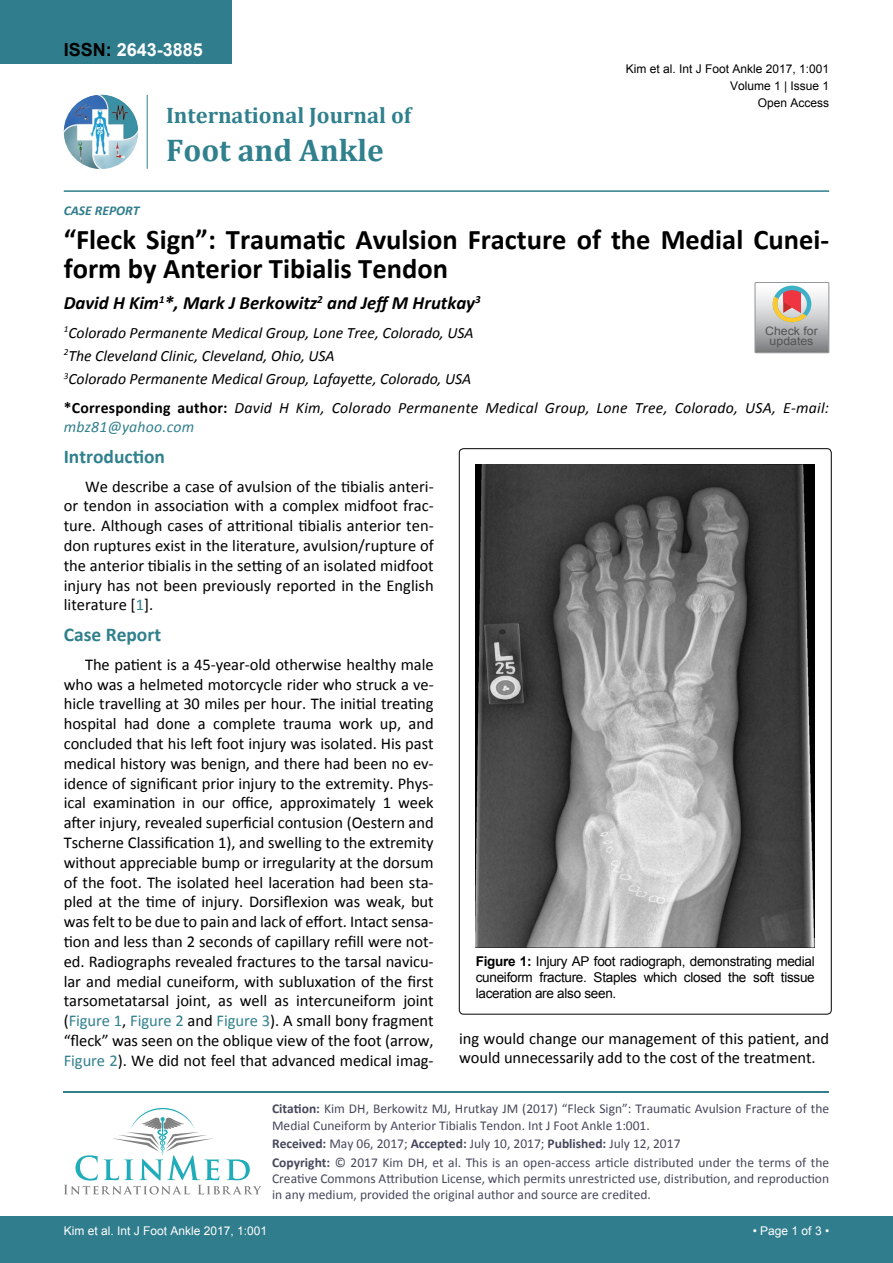
<style>
.page{position:relative;width:893px;height:1263px;background:#fff}
.page>*{position:absolute;margin:0;border:0;box-sizing:border-box;transform-origin:0 0}
.t1{font:700 31.5px "Cambria";color:#30808d}
.t2{font:700 28.5px/28.8px "Calibri";color:#000}
.t3{font:700 22.5px "Cambria";color:#30808d}
.t4{font:700 19.5px "Calibri";color:#30808d}
.t5{font:italic 700 18.75px "Calibri";color:#000}
.t6{font:700 18px "Arial";color:#fff}
.t7{font:16.5px/19.8px "Calibri";letter-spacing:-.005em;color:#000;text-align:justify}
.t8{font:italic 15.75px/23.1px "Calibri";color:#000}
.t9{font:13.5px/16.2px "Calibri";color:#47475c}
.t10{font:13.5px/16.2px "Arial";letter-spacing:-.02em;color:#000;text-align:justify}
.t11{font:italic 700 13.5px "Calibri";color:#307d8d}
.t12{font:12px/17.2px "Arial";color:#000;text-align:right}
.t13{font:12px "Arial";color:#fff}
.t14{font:11.7px/10.1px "Arial";color:#535353;text-align:center;scale:1.06 1}
.s1{color:#000}
.s2{font-weight:700;font-style:normal}
.s3{color:#30808d}
.s4{font-weight:700}
</style>
<div class="page">
<hr style="left:64px;top:1091px;width:765px;height:2px;background:#30808d">
<svg style="left:64px;top:1108px;width:197px;height:86px"></svg>
<div style="left:0;top:1217px;width:893px;height:46px;background:#307d8d"></div>
<div style="left:0;top:0;width:231px;height:64px;background:#307d8d"></div>
<img style="left:64px;top:95px;width:74px;height:74px;border-radius:37px">
<hr style="left:147px;top:95px;width:1px;height:74px;background:#307d8d">
<hr style="left:64px;top:190px;width:765px;height:2px;background:#307d8d">
<img style="left:476px;top:465px;width:339px;height:482px">
<svg style="left:755px;top:282px;width:74px;height:71px;background:#bdb6b3"></svg>
<p class="t6" style="left:64px;top:38px;width:141px"><span class="s1">ISSN:</span> 2643-3885</p>
<p class="t11" style="left:64px;top:202px;width:77px">CASE REPORT</p>
<h3 class="t3" style="left:166px;top:100px;width:247px">International Journal of</h3>
<h1 class="t1" style="left:166px;top:128px;width:219px">Foot and Ankle</h1>
<p class="t12" style="left:626px;top:60px;width:205px">Kim et al. Int J Foot Ankle 2017, 1:001<br>Volume 1 | Issue 1</p>
<p class="t12" style="left:758px;top:94px;width:73px">Open Access</p>
<h2 class="t2" style="left:64px;top:225px;width:767px">“Fleck Sign”: Traumatic Avulsion Fracture of the Medial Cunei&shy;form by Anterior Tibialis Tendon</h2>
<p class="t5" style="left:64px;top:291px;width:418px">David H Kim<sup>1</sup>*, Mark J Berkowitz<sup>2</sup> and Jeff M Hrutkay<sup>3</sup></p>
<p class="t8" style="left:64px;top:320px;width:411px"><sup>1</sup>Colorado Permanente Medical Group, Lone Tree, Colorado, USA<br><sup>2</sup>The Cleveland Clinic, Cleveland, Ohio, USA<br><sup>3</sup>Colorado Permanente Medical Group, Lafayette, Colorado, USA</p>
<p class="t8" style="left:64px;top:397px;width:767px;line-height:18.9px"><span class="s2">*Corresponding author:</span> David H Kim, Colorado Permanente Medical Group, Lone Tree, Colorado, USA, E-mail: <span class="s3">mbz81@yahoo.com</span></p>
<p class="t14" style="left:765px;top:326px;width:51px">Check for updates</p>
<p class="t4" style="left:64px;top:444px;width:103px">Introduction</p>
<p class="t7" style="left:64px;top:476px;width:371px;text-indent:21px">We describe a case of avulsion of the tibialis anteri&shy;or tendon in association with a complex midfoot frac&shy;ture. Although cases of attritional tibialis anterior ten&shy;don ruptures exist in the literature, avulsion/rupture of the anterior tibialis in the setting of an isolated midfoot injury has not been previously reported in the English literature [<span class="s3">1</span>].</p>
<p class="t4" style="left:64px;top:622px;width:99px">Case Report</p>
<p class="t7" style="left:64px;top:654px;width:371px;text-indent:21px">The patient is a 45-year-old otherwise healthy male who was a helmeted motorcycle rider who struck a ve&shy;hicle travelling at 30 miles per hour. The initial treating hospital had done a complete trauma work up, and concluded that his left foot injury was isolated. His past medical history was benign, and there had been no ev&shy;idence of significant prior injury to the extremity. Phys&shy;ical examination in our office, approximately 1 week after injury, revealed superficial contusion (Oestern and Tscherne Classification 1), and swelling to the extremity without appreciable bump or irregularity at the dorsum of the foot. The isolated heel laceration had been sta&shy;pled at the time of injury. Dorsiflexion was weak, but was felt to be due to pain and lack of effort. Intact sensa&shy;tion and less than 2 seconds of capillary refill were not&shy;ed. Radiographs revealed fractures to the tarsal navicu&shy;lar and medial cuneiform, with subluxation of the first tarsometatarsal joint, as well as intercuneiform joint (<span class="s3">Figure 1</span>, <span class="s3">Figure 2</span> and <span class="s3">Figure 3</span>). A small bony fragment “fleck” was seen on the oblique view of the foot (arrow, <span class="s3">Figure 2</span>). We did not feel that advanced medical imag-</p>
<p class="t10" style="left:476px;top:953px;width:340px"><span class="s4">Figure 1:</span> Injury AP foot radiograph, demonstrating medial cuneiform fracture. Staples which closed the soft tissue laceration are also seen.</p>
<p class="t7" style="left:459px;top:1028px;width:371px">ing would change our management of this patient, and would unnecessarily add to the cost of the treatment.</p>
<p class="t9" style="left:272px;top:1101px;width:559px"><span class="s4">Citation:</span> Kim DH, Berkowitz MJ, Hrutkay JM (2017) “Fleck Sign”: Traumatic Avulsion Fracture of the<br>Medial Cuneiform by Anterior Tibialis Tendon. Int J Foot Ankle 1:001.</p>
<p class="t9" style="left:272px;top:1134px;width:559px;line-height:18.6px"><span class="s4">Received:</span> May 06, 2017; <span class="s4">Accepted:</span> July 10, 2017; <span class="s4">Published:</span> July 12, 2017<br><span class="s4">Copyright:</span> © 2017 Kim DH, et al. This is an open-access article distributed under the terms of the</p>
<p class="t9" style="left:272px;top:1170px;width:559px">Creative Commons Attribution License, which permits unrestricted use, distribution, and reproduction in any medium, provided the original author and source are credited.</p>
<p class="t13" style="left:64px;top:1223px;width:205px">Kim et al. Int J Foot Ankle 2017, 1:001</p>
<p class="t13" style="left:753px;top:1223px;width:78px">• Page 1 of 3 •</p>
</div>
